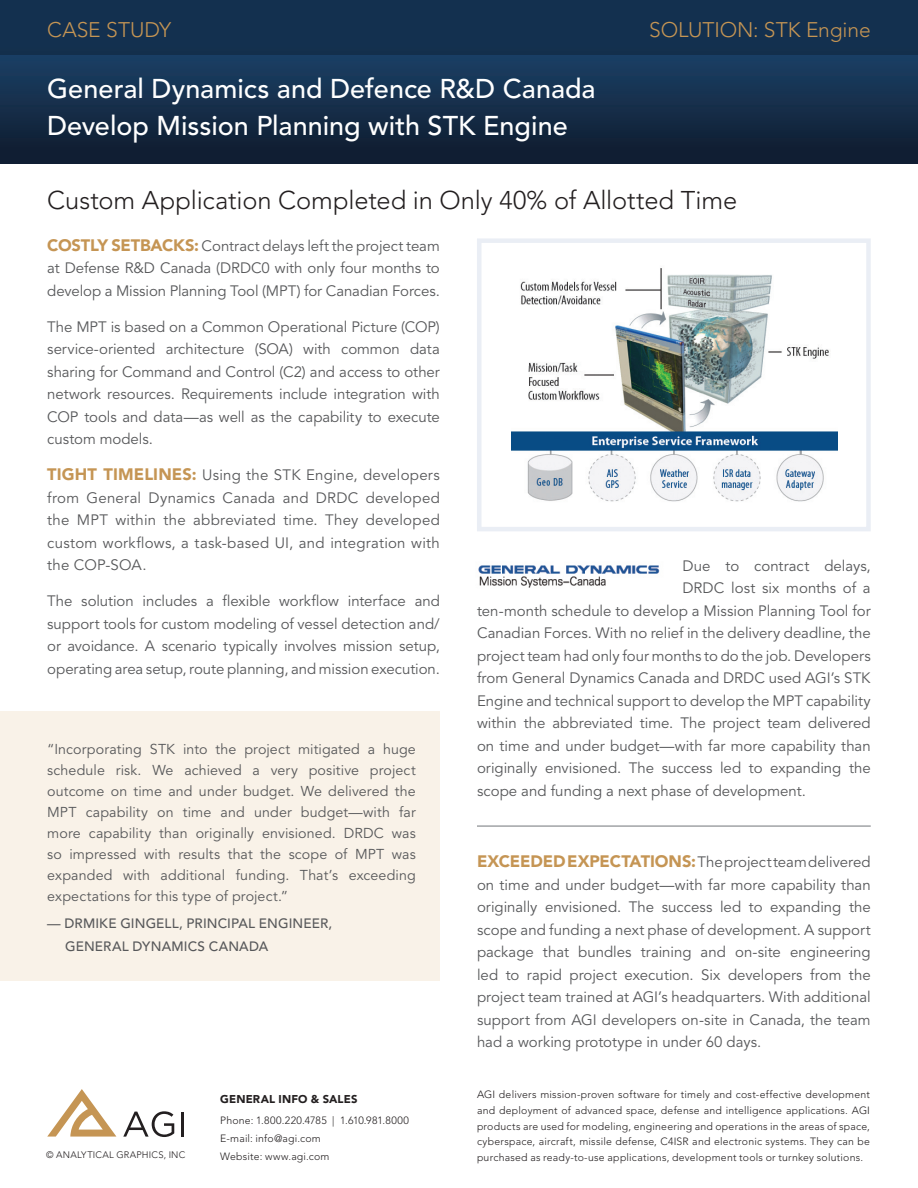
<style>
.page{position:relative;width:918px;height:1188px;background:#fff}
.page>*{position:absolute;margin:0;border:0;box-sizing:border-box;transform-origin:0 0}
.t1{font:500 27px "Avenir LT Std";color:#fff}
.t2{font:300 25.5px "Avenir LT Std";letter-spacing:-.005em;color:#231f20}
.t3{font:300 21px "Avenir LT Std";letter-spacing:-.005em;color:#c59554}
.t4{font:15px/22.5px "Avenir LT Std";color:#57585a;text-align:justify}
.t5{font:14.25px/21px "Avenir LT Std";letter-spacing:.005em;color:#57585a;text-align:justify}
.t6{font:500 13.5px/22.5px "Avenir LT Std";letter-spacing:.01em;color:#57585a}
.t7{font:900 11.25px "Avenir LT Std";letter-spacing:.015em;color:#231f20}
.t8{font:300 10.5px/15.8px "Avenir LT Std";letter-spacing:.02em;color:#231f20;text-align:justify}
.t9{font:300 9.3px "Avenir LT Std";letter-spacing:.025em;color:#231f20}
.s1{font-weight:900;font-size:16.5px;color:#c59554}
</style>
<div class="page">
<svg style="left:0;top:55px;width:918px;height:108px;background:#142d48"></svg>
<div style="left:0;top:0;width:918px;height:55px;background:#13304f"></div>
<svg style="left:123px;top:1111px;width:51px;height:26px"></svg>
<hr style="left:181px;top:1112px;width:3px;height:25px;background:#231f20">
<svg style="left:47px;top:1089px;width:69px;height:48px"></svg>
<div style="left:0;top:711px;width:440px;height:270px;background:#f9f2e8"></div>
<hr style="left:477px;top:825px;width:394px;height:2px;background:#a1a3a6">
<div style="left:477px;top:238px;width:394px;height:293px;border:4px solid #eaeef5"></div>
<img style="left:511px;top:268px;width:327px;height:234px">
<img style="left:478px;top:565px;width:182px;height:23px">
<p class="t3" style="left:47px;top:17px;width:125px">CASE STUDY</p>
<p class="t1" style="left:47px;top:73px;width:550px">General Dynamics and Defence R&amp;D Canada</p>
<p class="t1" style="left:47px;top:111px;width:522px">Develop Mission Planning with STK Engine</p>
<p class="t3" style="left:649px;top:17px;width:223px">SOLUTION: STK Engine</p>
<p class="t2" style="left:47px;top:185px;width:692px">Custom Application Completed in Only 40% of Allotted Time</p>
<p class="t4" style="left:47px;top:235px;width:394px"><span class="s1">COSTLY SETBACKS:</span> Contract delays left the project team at Defense R&amp;D Canada (DRDC0 with only four months to develop a Mission Planning Tool (MPT) for Canadian Forces.</p>
<p class="t4" style="left:47px;top:316px;width:394px">The MPT is based on a Common Operational Picture (COP) service-oriented architecture (SOA) with common data sharing for Command and Control (C2) and access to other network resources. Requirements include integration with COP tools and data—as well as the capability to execute custom models.</p>
<p class="t4" style="left:47px;top:464px;width:394px"><span class="s1">TIGHT TIMELINES:</span> Using the STK Engine, developers from General Dynamics Canada and DRDC developed the MPT within the abbreviated time. They developed custom workflows, a task-based UI, and integration with the COP-SOA.</p>
<p class="t4" style="left:47px;top:590px;width:394px">The solution includes a flexible workflow interface and support tools for custom modeling of vessel detection and/ or avoidance. A scenario typically involves mission setup, operating area setup, route planning, and mission execution.</p>
<p class="t5" style="left:47px;top:739px;width:370px">“Incorporating STK into the project mitigated a huge schedule risk. We achieved a very positive project outcome on time and under budget. We delivered the MPT capability on time and under budget—with far more capability than originally envisioned. DRDC was so impressed with results that the scope of MPT was expanded with additional funding. That’s exceeding expectations for this type of project.”</p>
<p class="t6" style="left:65px;top:912px;width:269px;text-indent:-18px">— DRMIKE GINGELL, PRINCIPAL ENGINEER,<br>GENERAL DYNAMICS CANADA</p>
<p class="t7" style="left:220px;top:1093px;width:139px">GENERAL INFO &amp; SALES</p>
<p class="t8" style="left:220px;top:1112px;width:190px">Phone: 1.800.220.4785 | 1.610.981.8000</p>
<p class="t8" style="left:220px;top:1130px;width:102px">E-mail: info@agi.com</p>
<p class="t9" style="left:46px;top:1149px;width:141px">© ANALYTICAL GRAPHICS, INC</p>
<p class="t8" style="left:220px;top:1148px;width:111px">Website: www.agi.com</p>
<p class="t4" style="left:683px;top:555px;width:190px">Due to contract delays,</p>
<p class="t4" style="left:683px;top:577px;width:190px">DRDC lost six months of a</p>
<p class="t4" style="left:477px;top:600px;width:395px">ten-month schedule to develop a Mission Planning Tool for</p>
<p class="t4" style="left:477px;top:622px;width:395px">Canadian Forces. With no relief in the delivery deadline, the</p>
<p class="t4" style="left:477px;top:645px;width:395px">project team had only four months to do the job. Developers</p>
<p class="t4" style="left:477px;top:667px;width:395px">from General Dynamics Canada and DRDC used AGI’s STK</p>
<p class="t4" style="left:477px;top:690px;width:395px">Engine and technical support to develop the MPT capability</p>
<p class="t4" style="left:477px;top:712px;width:395px">within the abbreviated time. The project team delivered</p>
<p class="t4" style="left:477px;top:735px;width:395px">on time and under budget—with far more capability than</p>
<p class="t4" style="left:477px;top:757px;width:395px">originally envisioned. The success led to expanding the</p>
<p class="t4" style="left:477px;top:780px;width:331px">scope and funding a next phase of development.</p>
<p class="t4" style="left:477px;top:851px;width:395px"><span class="s1">EXCEEDED EXPECTATIONS:</span> The project team delivered on time and under budget—with far more capability than originally envisioned. The success led to expanding the scope and funding a next phase of development. A support package that bundles training and on-site engineering led to rapid project execution. Six developers from the project team trained at AGI’s headquarters. With additional support from AGI developers on-site in Canada, the team had a working prototype in under 60 days.</p>
<p class="t8" style="left:477px;top:1087px;width:395px">AGI delivers mission-proven software for timely and cost-effective development and deployment of advanced space, defense and intelligence applications. AGI products are used for modeling, engineering and operations in the areas of space, cyberspace, aircraft, missile defense, C4ISR and electronic systems. They can be purchased as ready-to-use applications, development tools or turnkey solutions.</p>
</div>
